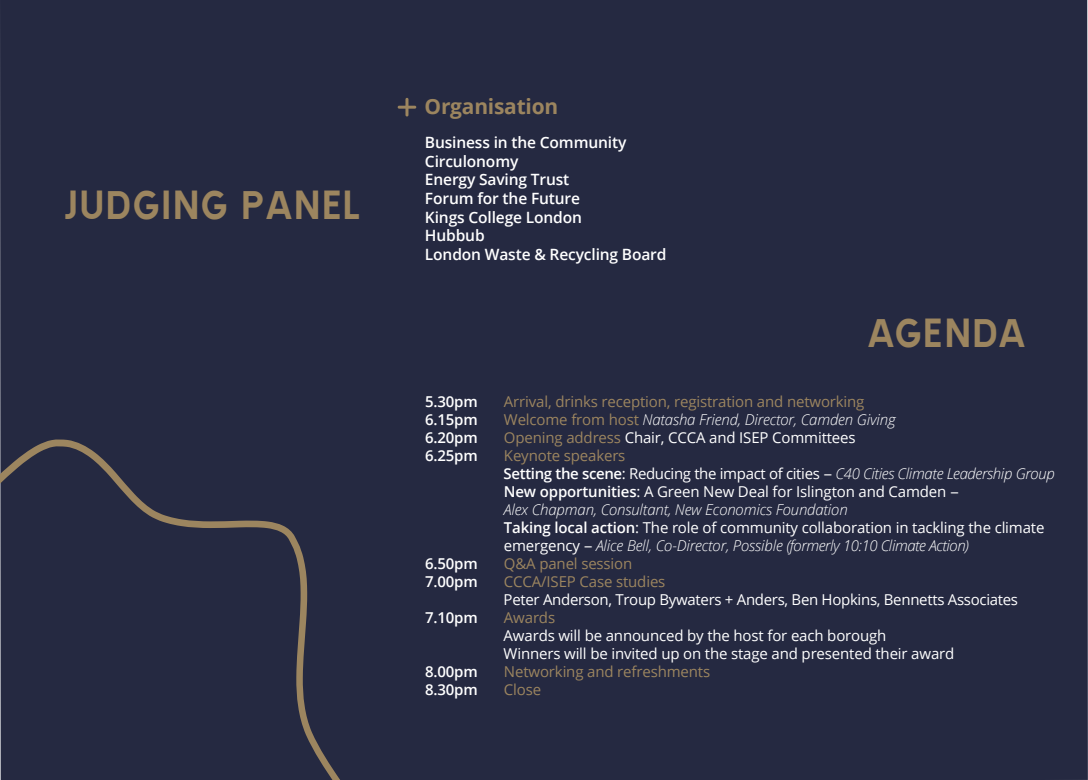
<style>
.page{position:relative;width:1088px;height:780px;background:#252941}
.page>*{position:absolute;margin:0;border:0;box-sizing:border-box;transform-origin:0 0}
.t1{font:35px "Tratex Svart";letter-spacing:-.005em;color:#9c855f}
.t2{font:700 20.88px "Open Sans";letter-spacing:-.01em;color:#9c855f}
.t3{font:600 15.5px/18.6px "Open Sans";letter-spacing:-.01em;color:#fff}
.t4{font:italic 300 15px/18px "Open Sans";letter-spacing:-.01em;color:#fff}
.t5{font:15px/18px "Open Sans";letter-spacing:-.01em;color:#fff}
.t6{font:15px "Open Sans";letter-spacing:-.01em;color:#9c855f}
.t7{font:600 15px "Open Sans";letter-spacing:-.01em;color:#fff}
.s1{font-weight:400;font-style:normal;color:#9c855f}
.s2{color:#9c855f}
.s3{font-weight:600;font-style:normal}
.s4{font-weight:400;font-style:normal}
</style>
<div class="page">
<svg style="left:398px;top:98px;width:18px;height:18px"></svg>
<div style="left:0;top:438px;width:379px;height:342px;background:#252941"></div>
<h1 class="t1" style="left:63px;top:181px;width:300px">JUDGING PANEL</h1>
<h2 class="t2" style="left:424px;top:92px;width:135px">Organisation</h2>
<p class="t3" style="left:425px;top:133px;width:243px">Business in the Community<br>Circulonomy<br>Energy Saving Trust<br>Forum for the Future<br>Kings College London<br>Hubbub<br>London Waste &amp; Recycling Board</p>
<h1 class="t1" style="left:867px;top:309px;width:161px">AGENDA</h1>
<p class="t7" style="left:425px;top:391px;width:54px">5.30pm</p>
<p class="t6" style="left:504px;top:391px;width:362px">Arrival, drinks reception, registration and networking</p>
<p class="t7" style="left:425px;top:409px;width:54px">6.15pm</p>
<p class="t4" style="left:504px;top:410px;width:393px"><span class="s1">Welcome from host</span> Natasha Friend, Director, Camden Giving</p>
<p class="t7" style="left:425px;top:427px;width:54px">6.20pm</p>
<p class="t5" style="left:504px;top:428px;width:353px"><span class="s2">Opening address</span> Chair, CCCA and ISEP Committees</p>
<p class="t7" style="left:425px;top:445px;width:54px">6.25pm</p>
<p class="t4" style="left:504px;top:446px;width:553px"><span class="s1">Keynote speakers<br></span><span class="s3">Setting the scene</span><span class="s4">: Reducing the impact of cities -</span>C40 Cities Climate Leadership Group <span class="s3">New opportunities</span><span class="s4">: A Green New Deal for Islington and Camden -<br></span>Alex Chapman, Consultant, New Economics Foundation<br><span class="s3">Taking local action</span><span class="s4">: The role of community collaboration in tackling the climate emergency -</span>Alice Bell, Co-Director, Possible (formerly 10:10 Climate Action)</p>
<p class="t7" style="left:425px;top:553px;width:54px">6.50pm</p>
<p class="t6" style="left:504px;top:553px;width:130px">Q&amp;A panel session</p>
<p class="t7" style="left:425px;top:571px;width:54px">7.00pm</p>
<p class="t6" style="left:504px;top:571px;width:163px">CCCA/ISEP Case studies</p>
<p class="t5" style="left:504px;top:590px;width:516px">Peter Anderson, Troup Bywaters + Anders, Ben Hopkins, Bennetts Associates</p>
<p class="t7" style="left:425px;top:607px;width:54px">7.10pm</p>
<p class="t6" style="left:504px;top:607px;width:53px">Awards</p>
<p class="t5" style="left:504px;top:626px;width:452px">Awards will be announced by the host for each borough<br>Winners will be invited up on the stage and presented their award</p>
<p class="t7" style="left:425px;top:661px;width:54px">8.00pm</p>
<p class="t6" style="left:504px;top:661px;width:208px">Networking and refreshments</p>
<p class="t7" style="left:425px;top:679px;width:54px">8.30pm</p>
<p class="t6" style="left:504px;top:679px;width:39px">Close</p>
</div>
